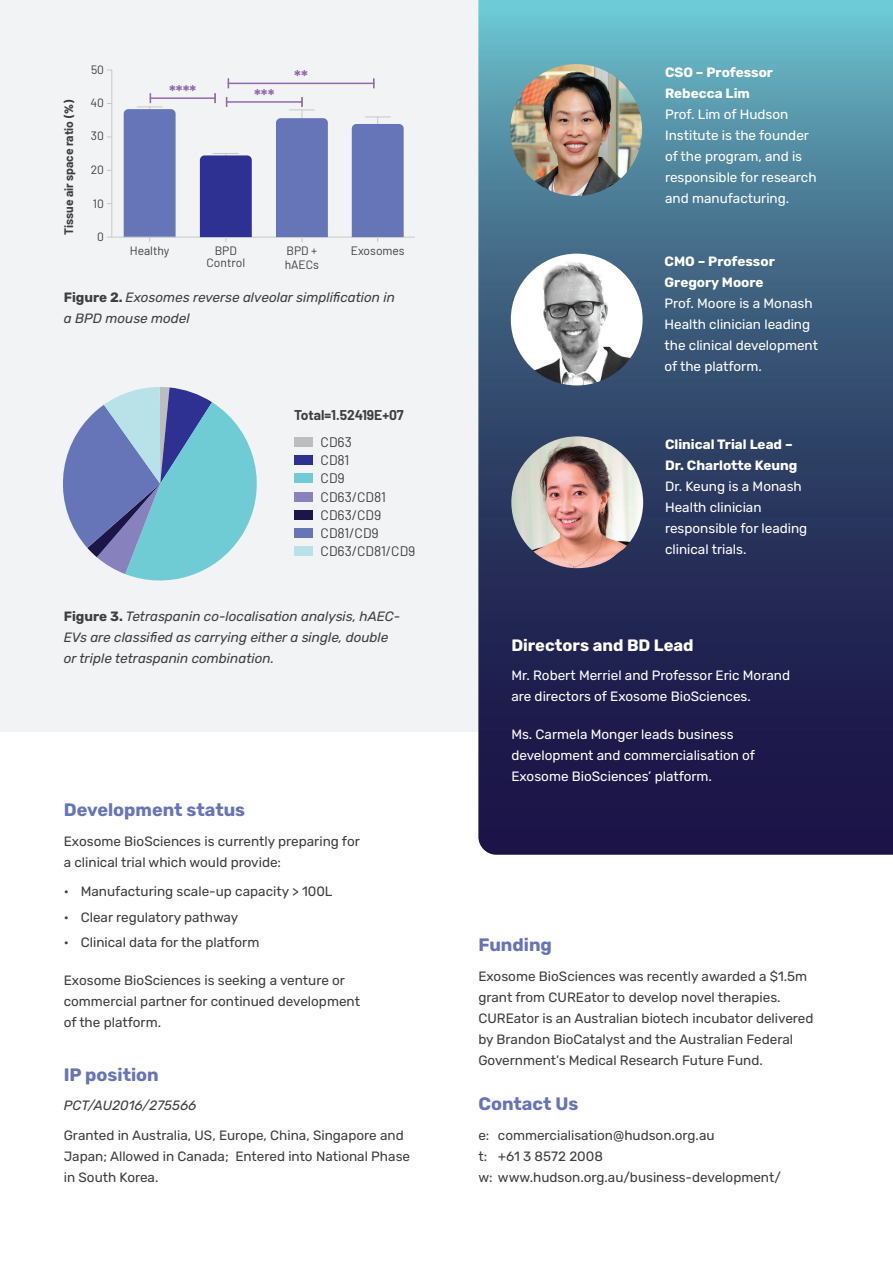
<style>
.page{position:relative;width:893px;height:1263px;background:#fff}
.page>*{position:absolute;margin:0;border:0;box-sizing:border-box;transform-origin:0 0}
.t1{font:700 18px "Rubik";color:#6674b8}
.t2{font:700 16.95px "Barlow";color:#916bae}
.t3{font:700 16.5px "Rubik";color:#fff}
.t4{font:13.8px/18.1px "Barlow";color:#3e3e3f}
.t5{font:700 13.8px "Barlow";color:#3e3e3f}
.t6{font:13.5px/21px "Rubik";color:#3e3e3f}
.t7{font:13.5px/21px "Rubik";color:#fff}
.t8{font:italic 13.5px/21px "Rubik";color:#3e3e3f}
.t9{font:700 13.5px/21px "Rubik";color:#fff}
.t10{font:12.15px/14.5px "Barlow";color:#3e3e3f}
.t11{font:700 12.15px "Barlow";color:#3e3e3f}
.s1{font-weight:900}
.s2{font-weight:700;font-style:normal}
</style>
<div class="page">
<div style="left:0;top:0;width:893px;height:731px;background:#f2f3f4"></div>
<hr style="left:107px;top:237px;width:308px;height:1px;background:#c7c8ca">
<svg style="left:107px;top:69px;width:6px;height:169px"></svg>
<svg style="left:352px;top:117px;width:52px;height:125px;background:#7380bd"></svg>
<svg style="left:200px;top:153px;width:52px;height:89px;background:#3e409a"></svg>
<hr style="left:228px;top:83px;width:146px;height:1px;background:#916bae">
<hr style="left:150px;top:97px;width:66px;height:2px;background:#916bae">
<svg style="left:124px;top:93px;width:52px;height:149px;background:#7a85c0"></svg>
<svg style="left:214px;top:93px;width:2px;height:10px"></svg>
<hr style="left:226px;top:101px;width:77px;height:2px;background:#916bae">
<svg style="left:276px;top:97px;width:52px;height:145px"></svg>
<svg style="left:64px;top:387px;width:193px;height:193px"></svg>
<div style="left:294px;top:437px;width:19px;height:10px;background:#bcbdc0"></div>
<div style="left:294px;top:473px;width:19px;height:10px;background:#6fccd5"></div>
<div style="left:294px;top:510px;width:19px;height:10px;background:#1c1548"></div>
<div style="left:294px;top:528px;width:19px;height:10px;background:#6674b8"></div>
<div style="left:294px;top:546px;width:19px;height:10px;background:#b9e2e8"></div>
<div style="left:294px;top:492px;width:19px;height:9px;background:#8781bd"></div>
<div style="left:294px;top:455px;width:19px;height:10px;background:#2e3092"></div>
<svg style="left:478px;top:0;width:415px;height:855px;background:#365073"></svg>
<img style="left:510px;top:64px;width:132px;height:132px;border-radius:66px">
<img style="left:511px;top:254px;width:132px;height:131px;border-radius:66px">
<img style="left:511px;top:436px;width:132px;height:132px;border-radius:66px">
<p class="t11" style="left:60px;top:235px;width:136px;rotate:-90deg">Tissue air space ratio (<span class="s1">%</span>)</p>
<p class="t10" style="left:91px;top:61px;width:15px">50</p>
<p class="t10" style="left:91px;top:94px;width:15px">40</p>
<p class="t10" style="left:91px;top:128px;width:15px">30</p>
<p class="t10" style="left:91px;top:162px;width:15px">20</p>
<p class="t10" style="left:93px;top:195px;width:13px">10</p>
<p class="t10" style="left:97px;top:229px;width:8px">0</p>
<p class="t2" style="left:169px;top:80px;width:29px">****</p>
<p class="t2" style="left:254px;top:83px;width:22px">***</p>
<p class="t2" style="left:294px;top:65px;width:15px">**</p>
<p class="t10" style="left:130px;top:242px;width:41px">Healthy</p>
<p class="t10" style="left:215px;top:242px;width:24px">BPD</p>
<p class="t10" style="left:351px;top:242px;width:55px">Exosomes</p>
<p class="t10" style="left:207px;top:254px;width:40px">Control</p>
<p class="t10" style="left:285px;top:242px;width:36px">BPD + hAECs</p>
<p class="t8" style="left:64px;top:287px;width:333px"><span class="s2">Figure 2.</span> Exosomes reverse alveolar simplification in a BPD mouse model</p>
<p class="t5" style="left:294px;top:405px;width:111px">Total=1.52419E+07</p>
<p class="t4" style="left:321px;top:431px;width:33px">CD63</p>
<p class="t4" style="left:321px;top:450px;width:30px">CD81<br>CD9</p>
<p class="t4" style="left:321px;top:486px;width:67px">CD63/CD81</p>
<p class="t4" style="left:321px;top:505px;width:62px">CD63/CD9<br>CD81/CD9</p>
<p class="t4" style="left:321px;top:541px;width:96px">CD63/CD81/CD9</p>
<p class="t8" style="left:64px;top:606px;width:338px"><span class="s2">Figure 3.</span> Tetraspanin co-localisation analysis, hAEC-<br>EVs are classified as carrying either a single, double or triple tetraspanin combination.</p>
<h1 class="t1" style="left:64px;top:799px;width:183px">Development status</h1>
<p class="t6" style="left:64px;top:831px;width:298px">Exosome BioSciences is currently preparing for a clinical trial which would provide:</p>
<p class="t6" style="left:64px;top:881px;width:270px">• Manufacturing scale-up capacity &gt; 100L</p>
<p class="t6" style="left:64px;top:907px;width:176px">• Clear regulatory pathway</p>
<p class="t6" style="left:64px;top:932px;width:197px">• Clinical data for the platform</p>
<p class="t6" style="left:64px;top:970px;width:298px">Exosome BioSciences is seeking a venture or commercial partner for continued development of the platform.</p>
<h1 class="t1" style="left:64px;top:1064px;width:97px">IP position</h1>
<p class="t8" style="left:64px;top:1095px;width:134px">PCT/AU2016/275566</p>
<p class="t6" style="left:64px;top:1125px;width:348px">Granted in Australia, US, Europe, China, Singapore and<br>Japan; Allowed in Canada; Entered into National Phase in South Korea.</p>
<p class="t9" style="left:665px;top:62px;width:110px">CSO – Professor<br>Rebecca Lim</p>
<p class="t7" style="left:665px;top:104px;width:153px">Prof. Lim of Hudson<br>Institute is the founder of the program, and is responsible for research and manufacturing.</p>
<p class="t9" style="left:664px;top:251px;width:112px">CMO – Professor<br>Gregory Moore</p>
<p class="t7" style="left:664px;top:293px;width:155px">Prof. Moore is a Monash<br>Health clinician leading the clinical development of the platform.</p>
<p class="t9" style="left:665px;top:434px;width:134px">Clinical Trial Lead –<br>Dr. Charlotte Keung</p>
<p class="t7" style="left:665px;top:476px;width:144px">Dr. Keung is a Monash<br>Health clinician responsible for leading clinical trials.</p>
<p class="t3" style="left:511px;top:635px;width:184px">Directors and BD Lead</p>
<p class="t7" style="left:511px;top:665px;width:280px">Mr. Robert Merriel and Professor Eric Morand are directors of Exosome BioSciences.</p>
<p class="t7" style="left:511px;top:724px;width:245px">Ms. Carmela Monger leads business development and commercialisation of<br>Exosome BioSciences’ platform.</p>
<h1 class="t1" style="left:478px;top:934px;width:75px">Funding</h1>
<p class="t6" style="left:478px;top:966px;width:337px">Exosome BioSciences was recently awarded a $1.5m grant from CUREator to develop novel therapies.<br>CUREator is an Australian biotech incubator delivered by Brandon BioCatalyst and the Australian Federal Government’s Medical Research Future Fund.</p>
<h1 class="t1" style="left:478px;top:1093px;width:101px">Contact Us</h1>
<p class="t6" style="left:478px;top:1125px;width:304px">e: commercialisation@hudson.org.au<br>t: +61 3 8572 2008<br>w: www.hudson.org.au/business-development/</p>
</div>
